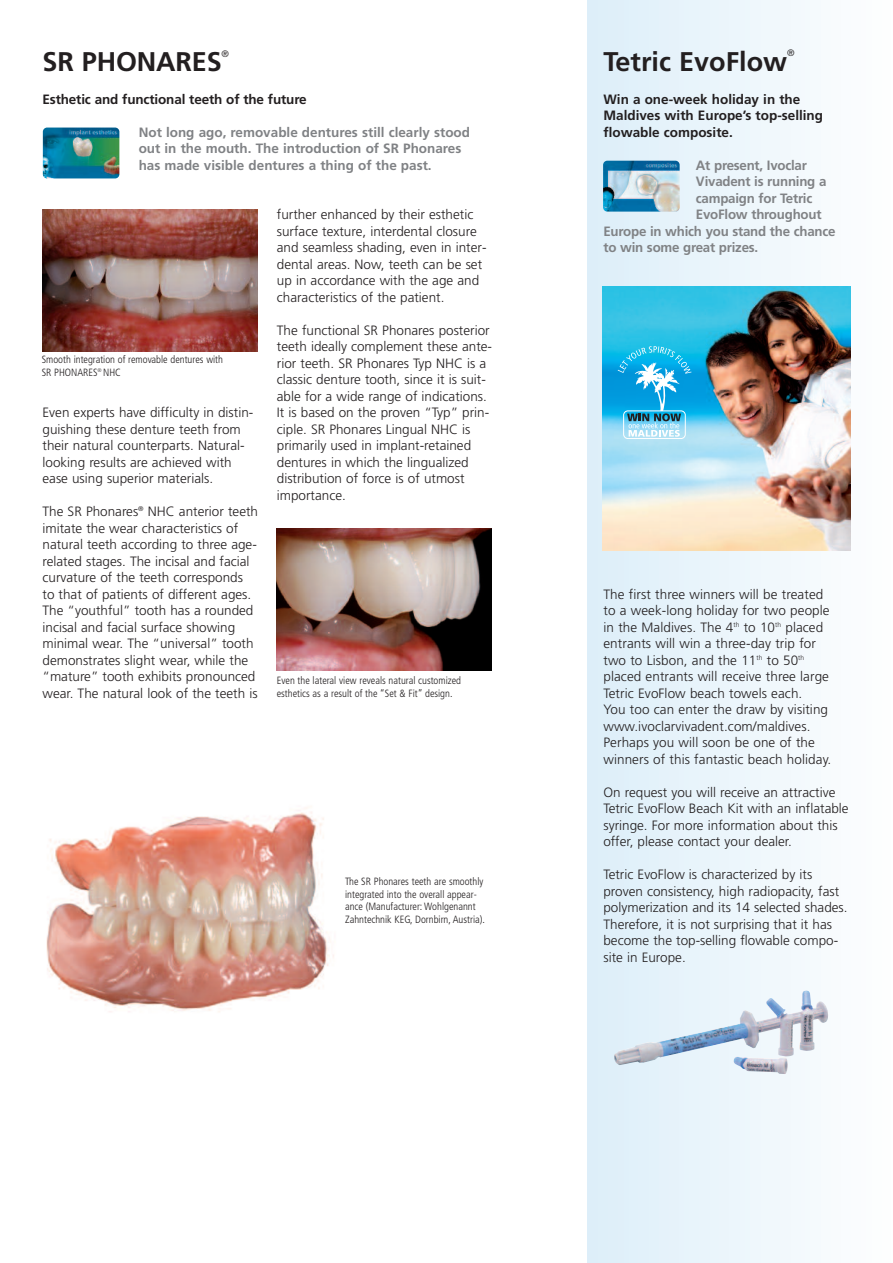
<style>
.page{position:relative;width:893px;height:1263px;background:#fff}
.page>*{position:absolute;margin:0;border:0;box-sizing:border-box;transform-origin:0 0}
.t1{font:700 27px "Frutiger";color:#231f20}
.t2{font:300 13.5px/16.5px "Frutiger";color:#231f20}
.t3{font:700 13.5px/16.5px "Frutiger";letter-spacing:-.015em;color:#808285}
.t4{font:700 13.5px/16.5px "Frutiger";color:#231f20}
.t5{font:300 condensed 10.5px/12.6px "Frutiger";color:#231f20}
.t6{font:300 9.3px "Frutiger";color:#231f20}
</style>
<div class="page">
<div style="left:587px;top:0;width:306px;height:1263px;background:linear-gradient(to right,#dceef9,#fefefe)"></div>
<img style="left:43px;top:209px;width:214px;height:143px">
<img style="left:603px;top:161px;width:77px;height:51px;border-radius:4px">
<img style="left:43px;top:128px;width:76px;height:50px;border-radius:4px">
<img style="left:276px;top:528px;width:215px;height:143px">
<img style="left:603px;top:287px;width:247px;height:264px">
<div style="left:623px;top:411px;width:63px;height:28px;border:1px solid #fff;border-radius:4px"></div>
<svg style="left:618px;top:346px;width:73px;height:91px;background:#44b8e3"></svg>
<img style="left:614px;top:990px;width:214px;height:84px">
<img style="left:46px;top:807px;width:288px;height:205px">
<h1 class="t1" style="left:43px;top:51px;width:181px">SR PHONARES</h1>
<p class="t6" style="left:222px;top:50px;width:9px">®</p>
<p class="t4" style="left:43px;top:92px;width:266px">Esthetic and functional teeth of the future</p>
<p class="t3" style="left:139px;top:125px;width:333px">Not long ago, removable dentures still clearly stood out in the mouth. The introduction of SR Phonares has made visible dentures a thing of the past.</p>
<p class="t5" style="left:42px;top:354px;width:183px">Smooth integration of removable dentures with<br>SR PHONARES<sup>®</sup> NHC</p>
<p class="t2" style="left:43px;top:405px;width:212px">Even experts have difficulty in distin&shy;guishing these denture teeth from their natural counterparts. Natural&shy;looking results are achieved with ease using superior materials.</p>
<p class="t2" style="left:43px;top:504px;width:217px">The SR Phonares<sup>®</sup> NHC anterior teeth imitate the wear characteristics of natural teeth according to three age&shy;related stages. The incisal and facial curvature of the teeth corresponds to that of patients of different ages.<br>The “youthful” tooth has a rounded incisal and facial surface showing minimal wear. The “universal” tooth demonstrates slight wear, while the “mature” tooth exhibits pronounced wear. The natural look of the teeth is</p>
<p class="t2" style="left:277px;top:207px;width:211px">further enhanced by their esthetic surface texture, interdental closure and seamless shading, even in inter&shy;dental areas. Now, teeth can be set up in accordance with the age and characteristics of the patient.</p>
<p class="t2" style="left:277px;top:323px;width:217px">The functional SR Phonares posterior teeth ideally complement these ante&shy;rior teeth. SR Phonares Typ NHC is a classic denture tooth, since it is suit&shy;able for a wide range of indications.<br>It is based on the proven “Typ” prin&shy;ciple. SR Phonares Lingual NHC is primarily used in implant-retained dentures in which the lingualized distribution of force is of utmost importance.</p>
<p class="t5" style="left:277px;top:675px;width:186px">Even the lateral view reveals natural customized esthetics as a result of the “Set &amp; Fit” design.</p>
<p class="t5" style="left:345px;top:876px;width:141px">The SR Phonares teeth are smoothly integrated into the overall appear&shy;ance (Manufacturer: Wohlgenannt Zahntechnik KEG, Dornbirn, Austria).</p>
<h1 class="t1" style="left:603px;top:50px;width:185px">Tetric EvoFlow</h1>
<p class="t6" style="left:787px;top:49px;width:9px">®</p>
<p class="t4" style="left:603px;top:92px;width:221px">Win a one-week holiday in the<br>Maldives with Europe’s top-selling flowable composite.</p>
<p class="t3" style="left:696px;top:158px;width:113px">At present, Ivoclar</p>
<p class="t3" style="left:696px;top:174px;width:132px">Vivadent is running a</p>
<p class="t3" style="left:696px;top:191px;width:118px">campaign for Tetric</p>
<p class="t3" style="left:696px;top:207px;width:127px">EvoFlow throughout</p>
<p class="t3" style="left:603px;top:224px;width:234px">Europe in which you stand the chance</p>
<p class="t3" style="left:603px;top:240px;width:156px">to win some great prizes.</p>
<p class="t2" style="left:603px;top:587px;width:229px">The first three winners will be treated to a week-long holiday for two people in the Maldives. The 4<sup>th</sup> to 10<sup>th</sup> placed entrants will win a three-day trip for two to Lisbon, and the 11<sup>th</sup> to 50<sup>th </sup>placed entrants will receive three large Tetric EvoFlow beach towels each.<br>You too can enter the draw by visiting www.ivoclarvivadent.com/maldives.<br>Perhaps you will soon be one of the winners of this fantastic beach holiday.</p>
<p class="t2" style="left:603px;top:785px;width:247px">On request you will receive an attractive Tetric EvoFlow Beach Kit with an inflatable syringe. For more information about this offer, please contact your dealer.</p>
<p class="t2" style="left:603px;top:867px;width:246px">Tetric EvoFlow is characterized by its proven consistency, high radiopacity, fast polymerization and its 14 selected shades.<br>Therefore, it is not surprising that it has become the top-selling flowable compo&shy;site in Europe.</p>
</div>
